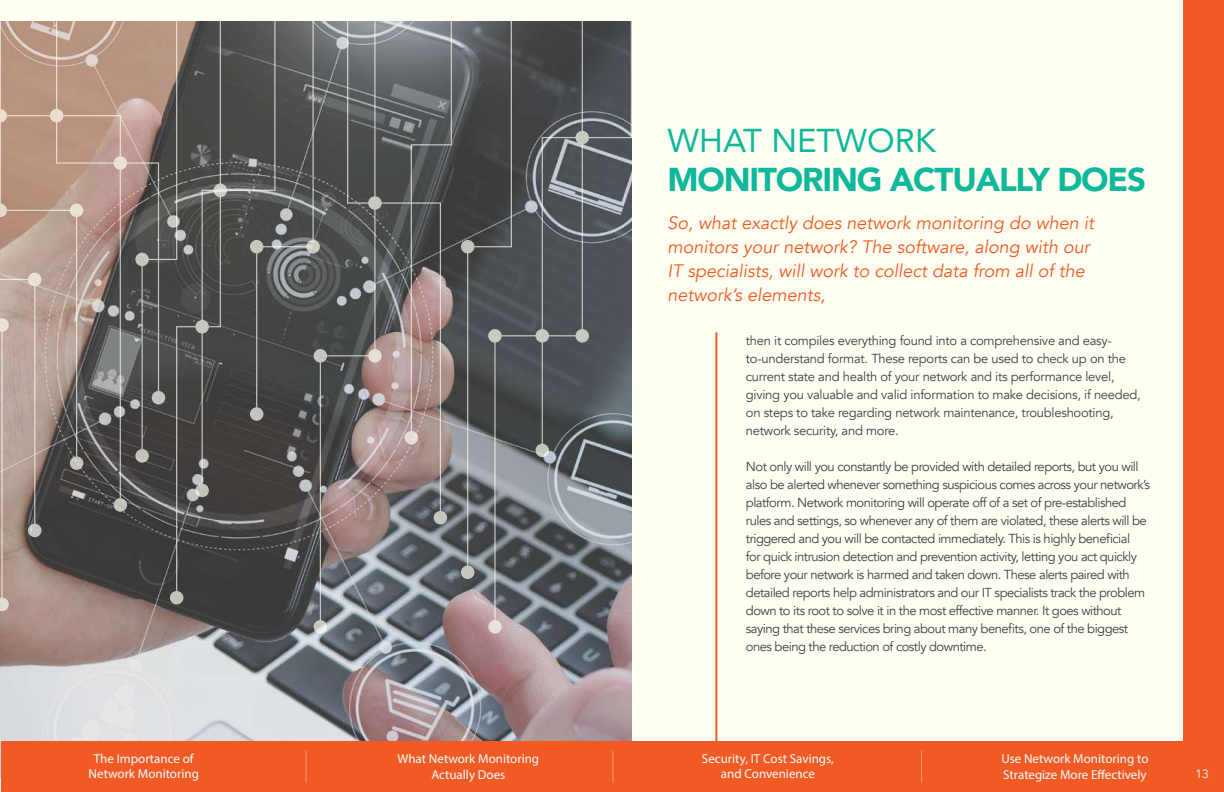
<style>
.page{position:relative;width:1224px;height:792px;background:#fff}
.page>*{position:absolute;margin:0;border:0;box-sizing:border-box;transform-origin:0 0}
.t1{font:900 33px "Avenir";letter-spacing:-.035em;color:#0eb89a}
.t2{font:33px "Avenir";color:#0eb89a}
.t3{font:italic 18px/24px "Avenir";color:#f15a22}
.t4{font:13px/18px "Avenir";letter-spacing:-.04em;color:#414042}
.t5{font:13px/18px "Avenir";letter-spacing:-.02em;color:#414042}
.t6{font:13px/15.6px "Myriad Pro";color:#fff;text-align:center}
.t7{font:12px "Avenir";color:#fffef2}
</style>
<div class="page">
<div style="left:601px;top:0;width:623px;height:792px;background:#fffef2"></div>
<div style="left:0;top:0;width:615px;height:792px;background:#fffef2"></div>
<img style="left:0;top:22px;width:632px;height:756px">
<svg style="left:441px;top:21px;width:11px;height:417px;background:#706c6b"></svg>
<svg style="left:376px;top:21px;width:65px;height:497px;background:#7f7676"></svg>
<svg style="left:77px;top:398px;width:44px;height:107px;background:#575555"></svg>
<svg style="left:77px;top:21px;width:65px;height:377px;background:#9e887e"></svg>
<svg style="left:494px;top:21px;width:89px;height:606px;background:#5e6367"></svg>
<svg style="left:542px;top:21px;width:90px;height:429px;background:#53585c"></svg>
<svg style="left:142px;top:21px;width:172px;height:577px;background:#53514f"></svg>
<svg style="left:320px;top:21px;width:56px;height:606px;background:#6f6d6d"></svg>
<svg style="left:467px;top:21px;width:45px;height:551px;background:#595b5d"></svg>
<div style="left:405px;top:431px;width:13px;height:13px;background:#e6dfd6;border-radius:50%"></div>
<svg style="left:536px;top:444px;width:13px;height:13px"></svg>
<div style="left:461px;top:240px;width:13px;height:13px;background:#c4c3bb;border-radius:50%"></div>
<svg style="left:488px;top:329px;width:14px;height:14px"></svg>
<svg style="left:368px;top:196px;width:14px;height:14px"></svg>
<div style="left:250px;top:240px;width:13px;height:13px;background:#c7c7be;border-radius:50%"></div>
<div style="left:135px;top:253px;width:14px;height:13px;background:#c6c5bd;border-radius:50%"></div>
<div style="left:195px;top:320px;width:14px;height:13px;background:#c6c7bd;border-radius:50%"></div>
<div style="left:314px;top:349px;width:13px;height:14px;background:#c5c6bd;border-radius:50%"></div>
<svg style="left:536px;top:329px;width:13px;height:14px"></svg>
<div style="left:576px;top:329px;width:13px;height:14px;background:#c8c9c2;border-radius:50%"></div>
<div style="left:576px;top:131px;width:13px;height:13px;background:#c9cac3;border-radius:50%"></div>
<svg style="left:306px;top:240px;width:14px;height:13px"></svg>
<svg style="left:368px;top:349px;width:14px;height:14px"></svg>
<svg style="left:214px;top:184px;width:13px;height:13px"></svg>
<div style="left:70px;top:204px;width:13px;height:13px;background:#eae1d5;border-radius:50%"></div>
<div style="left:114px;top:156px;width:13px;height:14px;background:#ece0d5;border-radius:50%"></div>
<div style="left:461px;top:566px;width:13px;height:13px;background:#c7c7c0;border-radius:50%"></div>
<div style="left:434px;top:511px;width:13px;height:13px;background:#c6c7bf;border-radius:50%"></div>
<div style="left:488px;top:620px;width:14px;height:14px;background:#ebe1da;border-radius:50%"></div>
<svg style="left:314px;top:620px;width:13px;height:14px"></svg>
<div style="left:250px;top:407px;width:13px;height:14px;background:#c5c3bb;border-radius:50%"></div>
<svg style="left:195px;top:484px;width:14px;height:13px"></svg>
<div style="left:152px;top:391px;width:13px;height:13px;background:#c5c5bc;border-radius:50%"></div>
<svg style="left:135px;top:449px;width:14px;height:14px"></svg>
<svg style="left:114px;top:498px;width:13px;height:14px"></svg>
<div style="left:170px;top:591px;width:13px;height:13px;background:#c3c2ba;border-radius:50%"></div>
<svg style="left:70px;top:456px;width:13px;height:14px"></svg>
<svg style="left:0;top:21px;width:77px;height:590px;background:#ac9488"></svg>
<hr style="left:715px;top:332px;width:2px;height:409px;background:#f15a22">
<div style="left:1184px;top:0;width:40px;height:792px;background:#f15a25"></div>
<div style="left:1px;top:741px;width:1223px;height:51px;background:#f15a25"></div>
<hr style="left:921px;top:751px;width:1px;height:32px;background:#fff">
<hr style="left:612px;top:751px;width:2px;height:32px;background:#fff">
<hr style="left:306px;top:751px;width:1px;height:32px;background:#fff">
<p class="t6" style="left:89px;top:750px;width:112px">The Importance of<br>Network Monitoring</p>
<p class="t6" style="left:398px;top:751px;width:143px">What Network Monitoring<br>Actually Does</p>
<h1 class="t2" style="left:667px;top:114px;width:270px">WHAT NETWORK</h1>
<h1 class="t1" style="left:667px;top:151px;width:480px">MONITORING ACTUALLY DOES</h1>
<h2 class="t3" style="left:667px;top:211px;width:428px">So, what exactly does network monitoring do when it monitors your network? The software, along with our IT specialists, will work to collect data from all of the network’s elements,</h2>
<p class="t5" style="left:746px;top:332px;width:396px">then it compiles everything found into a comprehensive and easy&shy;to-understand format. These reports can be used to check up on the current state and health of your network and its performance level, giving you valuable and valid information to make decisions, if needed, on steps to take regarding network maintenance, troubleshooting, network security, and more.</p>
<p class="t4" style="left:746px;top:458px;width:406px">Not only will you constantly be provided with detailed reports, but you will also be alerted whenever something suspicious comes across your network’s platform. Network monitoring will operate off of a set of pre-established rules and settings, so whenever any of them are violated, these alerts will be triggered and you will be contacted immediately. This is highly beneficial<br>for quick intrusion detection and prevention activity, letting you act quickly before your network is harmed and taken down. These alerts paired with detailed reports help administrators and our IT specialists track the problem down to its root to solve it in the most effective manner. It goes without saying that these services bring about many benefits, one of the biggest ones being the reduction of costly downtime.</p>
<p class="t6" style="left:702px;top:750px;width:133px">Security, IT Cost Savings, and Convenience</p>
<p class="t6" style="left:1001px;top:751px;width:149px;text-align:left">Use Network Monitoring to<br>Strategize More Effectively</p>
<p class="t7" style="left:1195px;top:767px;width:15px">13</p>
</div>
